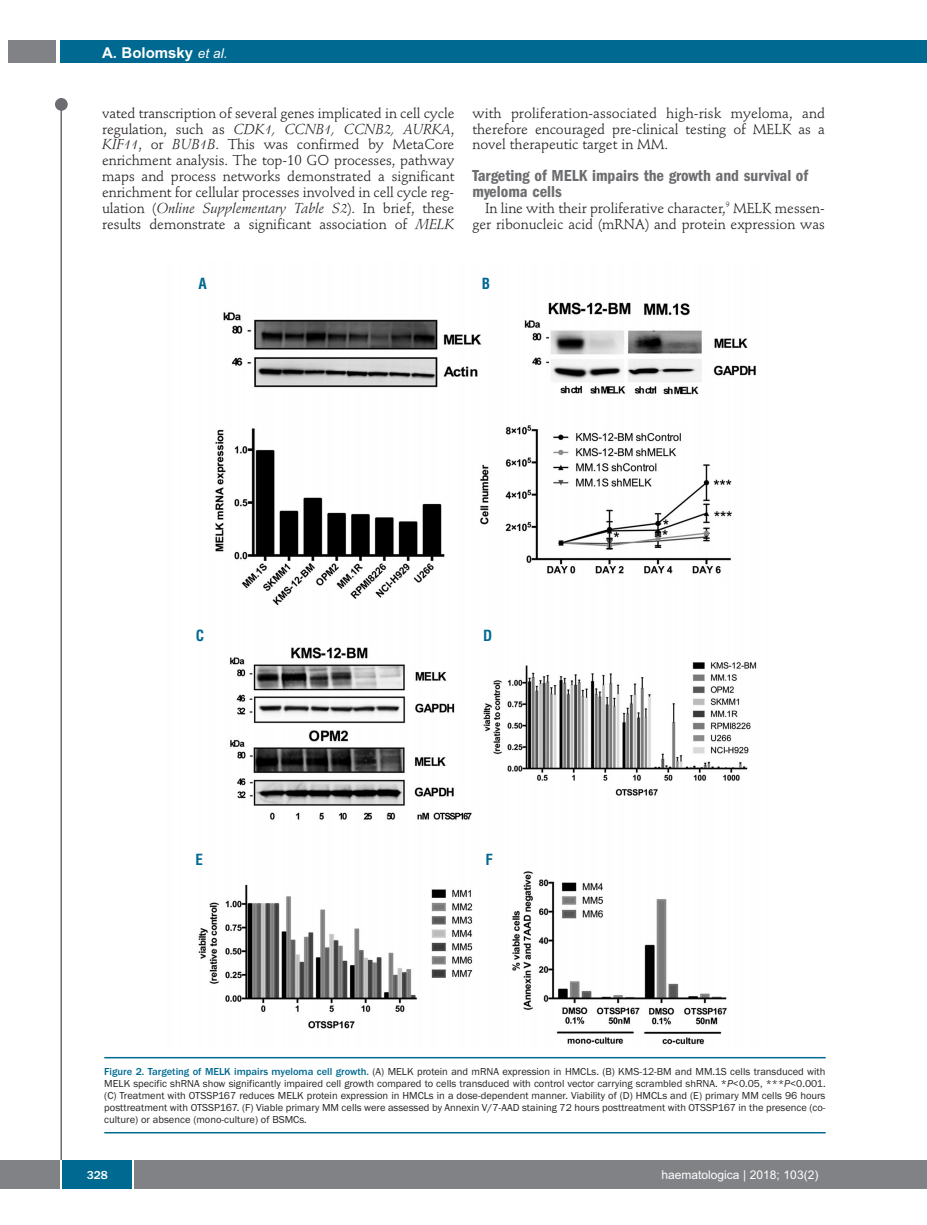
<style>
.page{position:relative;width:927px;height:1225px;background:#fff}
.page>*{position:absolute;margin:0;border:0;box-sizing:border-box;transform-origin:0 0}
.t1{font:600 condensed 16.5px/15.9px "Franklin Gothic";color:#6c6d70}
.t2{font:700 15px "Arial";color:#fff}
.t3{font:700 condensed 15px "Helvetica";color:#006991}
.t4{font:14.25px/15.9px "Stempel Schneidler";letter-spacing:-.005em;color:#231f20;text-align:justify}
.t5{font:12px "Arial";color:#fff}
.t6{font:500 12px "Franklin Gothic";color:#fff}
.t7{font:10.5px/12px "Franklin Gothic";color:#231f20;text-align:justify}
.s1{font-weight:400;font-style:italic;font-size:13.5px}
.s2{font-style:italic}
.s3{font-weight:500;color:#006991}
</style>
<div class="page">
<div style="left:911px;top:40px;width:16px;height:22px;background:#006991"></div>
<div style="left:910px;top:1160px;width:17px;height:28px;background:#808285"></div>
<div style="left:55px;top:98px;width:13px;height:13px;background:#6c6d70;border-radius:50%"></div>
<hr style="left:60px;top:101px;width:2px;height:1061px;background:#6c6d70">
<div style="left:60px;top:40px;width:852px;height:22px;background:#006991"></div>
<div style="left:9px;top:40px;width:47px;height:22px;background:#808285"></div>
<div style="left:0;top:1160px;width:911px;height:28px;background:#808285"></div>
<div style="left:62px;top:1160px;width:71px;height:28px;background:#006991"></div>
<hr style="left:60px;top:1160px;width:2px;height:28px;background:#fff">
<svg style="left:133px;top:1160px;width:1px;height:28px"></svg>
<hr style="left:104px;top:1057px;width:722px;height:1px;background:#006991">
<hr style="left:104px;top:1132px;width:722px;height:1px;background:#006991">
<img style="left:198px;top:302px;width:559px;height:743px">
<p class="t2" style="left:102px;top:44px;width:127px">A. Bolomsky <span class="s1">et al.</span></p>
<p class="t4" style="left:102px;top:106px;width:354px">vated transcription of several genes implicated in cell cycle regulation, such as <span class="s2">CDK1, CCNB1, CCNB2, AURKA</span>, <span class="s2">KIF11</span>, or <span class="s2">BUB1B</span>. This was confirmed by MetaCore enrichment analysis. The top-10 GO processes, pathway maps and process networks demonstrated a significant enrichment for cellular processes involved in cell cycle reg&shy;ulation (<span class="s2">Online Supplementary Table S2</span>). In brief, these results demonstrate a significant association of <span class="s2">MELK</span></p>
<p class="t4" style="left:472px;top:106px;width:354px">with proliferation-associated high-risk myeloma, and therefore encouraged pre-clinical testing of MELK as a novel therapeutic target in MM.</p>
<p class="t1" style="left:472px;top:169px;width:337px">Targeting of MELK impairs the growth and survival of myeloma cells</p>
<p class="t4" style="left:472px;top:201px;width:354px;text-align:right">In line with their proliferative character,<sup>9</sup> MELK messen&shy;ger ribonucleic acid (mRNA) and protein expression was</p>
<p class="t3" style="left:198px;top:275px;width:10px">A</p>
<p class="t3" style="left:482px;top:275px;width:10px">B</p>
<p class="t3" style="left:196px;top:627px;width:10px">C</p>
<p class="t3" style="left:483px;top:627px;width:11px">D</p>
<p class="t3" style="left:196px;top:851px;width:9px">E</p>
<p class="t3" style="left:485px;top:851px;width:9px">F</p>
<p class="t7" style="left:104px;top:1065px;width:723px"><span class="s3">Figure 2. Targeting of MELK impairs myeloma cell growth.</span> (A) MELK protein and mRNA expression in HMCLs. (B) KMS-12-BM and MM.1S cells transduced with MELK specific shRNA show significantly impaired cell growth compared to cells transduced with control vector carrying scrambled shRNA. *<span class="s2">P</span>&lt;0.05, ***<span class="s2">P</span>&lt;0.001. (C) Treatment with OTSSP167 reduces MELK protein expression in HMCLs in a dose-dependent manner. Viability of (D) HMCLs and (E) primary MM cells 96 hours posttreatment with OTSSP167. (F) Viable primary MM cells were assessed by Annexin V/7-AAD staining 72 hours posttreatment with OTSSP167 in the presence (co&shy;culture) or absence (mono-culture) of BSMCs.</p>
<p class="t6" style="left:87px;top:1167px;width:23px">328</p>
<p class="t5" style="left:661px;top:1167px;width:158px">haematologica | 2018; 103(2)</p>
</div>
